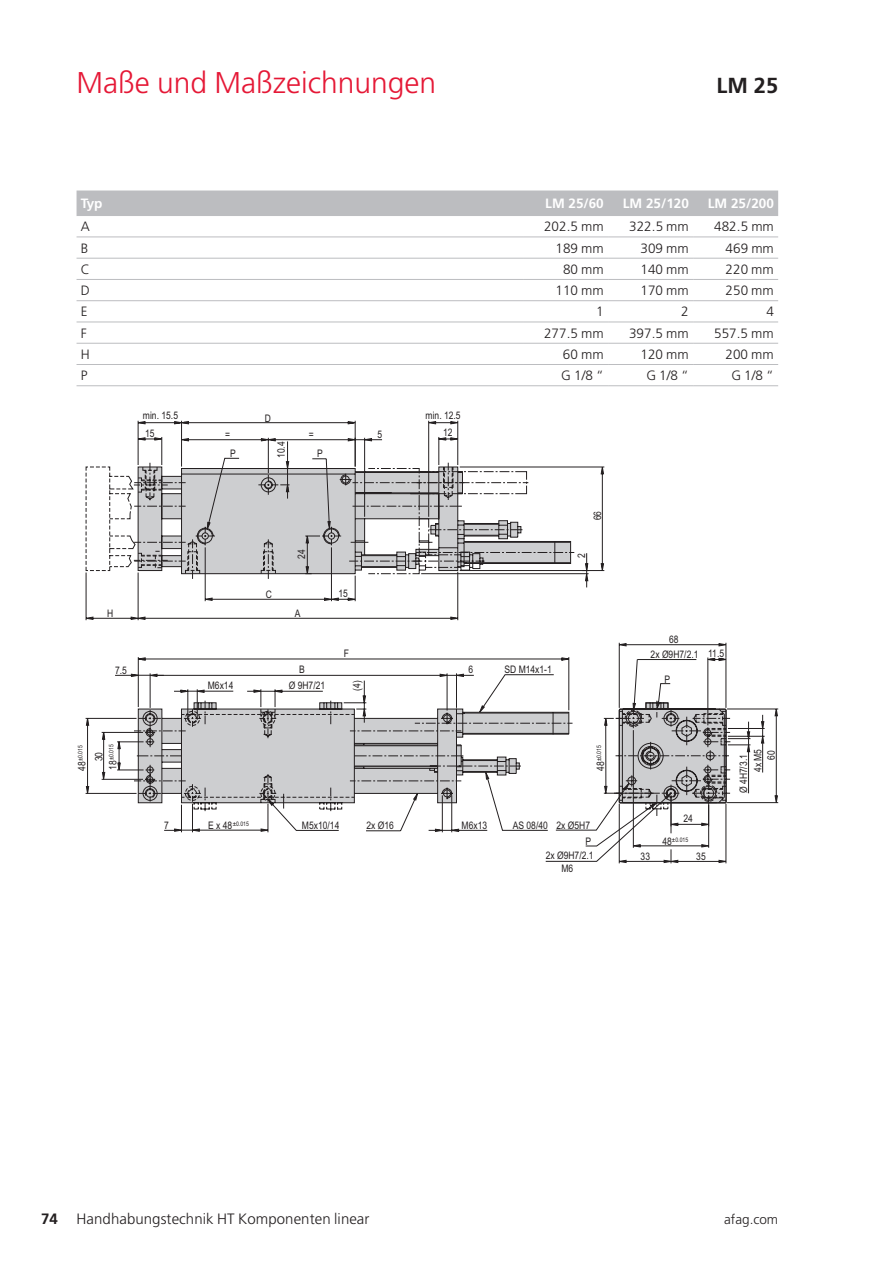
<style>
.page{position:relative;width:893px;height:1263px;background:#fff}
.page>*{position:absolute;margin:0;border:0;box-sizing:border-box;transform-origin:0 0}
.t1{font:300 30px "Frutiger LT Pro";color:#e51836}
.t2{font:700 21.75px "Frutiger LT Pro";color:#231f20}
.t3{font:300 15px "Frutiger LT Pro";letter-spacing:.005em;color:#231f20}
.t4{font:300 13.5px "Frutiger LT Pro";letter-spacing:.005em;color:#231f20}
.t5{font:700 13.5px "Frutiger LT Pro";color:#fff}
.t6{font:10.35px/17.7px "Arial Narrow";color:#231f20}
.t7{font:6.3px "Arial Narrow";color:#231f20}
.s1{font-size:10.35px}
.s2{font-weight:700}
</style>
<div class="page">
<div style="left:77px;top:190px;width:701px;height:26px;background:#bcbdc0"></div>
<hr style="left:77px;top:237px;width:446px;height:1px;background:#bcbdc0">
<hr style="left:523px;top:237px;width:85px;height:1px;background:#bcbdc0">
<hr style="left:608px;top:237px;width:85px;height:1px;background:#bcbdc0">
<hr style="left:693px;top:237px;width:85px;height:1px;background:#bcbdc0">
<hr style="left:77px;top:258px;width:446px;height:1px;background:#bcbdc0">
<hr style="left:523px;top:258px;width:85px;height:1px;background:#bcbdc0">
<hr style="left:608px;top:258px;width:85px;height:1px;background:#bcbdc0">
<hr style="left:693px;top:258px;width:85px;height:1px;background:#bcbdc0">
<hr style="left:77px;top:279px;width:446px;height:1px;background:#bcbdc0">
<hr style="left:523px;top:279px;width:85px;height:1px;background:#bcbdc0">
<hr style="left:608px;top:279px;width:85px;height:1px;background:#bcbdc0">
<hr style="left:693px;top:279px;width:85px;height:1px;background:#bcbdc0">
<hr style="left:77px;top:300px;width:446px;height:1px;background:#bcbdc0">
<hr style="left:523px;top:322px;width:85px;height:1px;background:#bcbdc0">
<hr style="left:608px;top:322px;width:85px;height:1px;background:#bcbdc0">
<hr style="left:693px;top:322px;width:85px;height:1px;background:#bcbdc0">
<hr style="left:523px;top:343px;width:85px;height:1px;background:#bcbdc0">
<hr style="left:608px;top:343px;width:85px;height:1px;background:#bcbdc0">
<hr style="left:693px;top:343px;width:85px;height:1px;background:#bcbdc0">
<hr style="left:523px;top:364px;width:85px;height:1px;background:#bcbdc0">
<hr style="left:608px;top:364px;width:85px;height:1px;background:#bcbdc0">
<hr style="left:693px;top:364px;width:85px;height:1px;background:#bcbdc0">
<hr style="left:523px;top:385px;width:85px;height:1px;background:#bcbdc0">
<hr style="left:608px;top:385px;width:85px;height:1px;background:#bcbdc0">
<hr style="left:693px;top:385px;width:85px;height:1px;background:#bcbdc0">
<hr style="left:77px;top:322px;width:446px;height:1px;background:#bcbdc0">
<hr style="left:77px;top:343px;width:446px;height:1px;background:#bcbdc0">
<hr style="left:77px;top:364px;width:446px;height:1px;background:#bcbdc0">
<hr style="left:77px;top:385px;width:446px;height:1px;background:#bcbdc0">
<hr style="left:523px;top:300px;width:85px;height:1px;background:#bcbdc0">
<hr style="left:608px;top:300px;width:85px;height:1px;background:#bcbdc0">
<hr style="left:693px;top:300px;width:85px;height:1px;background:#bcbdc0">
<svg style="left:85px;top:420px;width:520px;height:201px"></svg>
<svg style="left:87px;top:571px;width:501px;height:50px"></svg>
<svg style="left:85px;top:642px;width:693px;height:222px"></svg>
<h1 class="t1" style="left:77px;top:65px;width:361px">Maße und Maßzeichnungen</h1>
<h2 class="t2" style="left:716px;top:72px;width:63px">LM 25</h2>
<h3 class="t5" style="left:81px;top:196px;width:23px">Typ</h3>
<h3 class="t5" style="left:545px;top:196px;width:60px">LM 25/60</h3>
<h3 class="t5" style="left:623px;top:196px;width:68px">LM 25/120</h3>
<h3 class="t5" style="left:708px;top:196px;width:68px">LM 25/200</h3>
<h3 class="t4" style="left:81px;top:219px;width:11px">A</h3>
<h3 class="t4" style="left:544px;top:219px;width:61px">202.5 mm</h3>
<h3 class="t4" style="left:629px;top:219px;width:61px">322.5 mm</h3>
<h3 class="t4" style="left:714px;top:219px;width:61px">482.5 mm</h3>
<h3 class="t4" style="left:81px;top:240px;width:9px">B</h3>
<h3 class="t4" style="left:555px;top:240px;width:50px">189 mm</h3>
<h3 class="t4" style="left:640px;top:240px;width:50px">309 mm</h3>
<h3 class="t4" style="left:725px;top:240px;width:50px">469 mm</h3>
<h3 class="t4" style="left:81px;top:261px;width:11px">C</h3>
<h3 class="t4" style="left:563px;top:261px;width:42px">80 mm</h3>
<h3 class="t4" style="left:640px;top:261px;width:50px">140 mm</h3>
<h3 class="t4" style="left:725px;top:261px;width:50px">220 mm</h3>
<h3 class="t4" style="left:81px;top:283px;width:11px">D</h3>
<h3 class="t4" style="left:555px;top:283px;width:50px">110 mm</h3>
<h3 class="t4" style="left:640px;top:283px;width:50px">170 mm</h3>
<h3 class="t4" style="left:725px;top:283px;width:50px">250 mm</h3>
<h3 class="t4" style="left:81px;top:304px;width:8px">E</h3>
<h3 class="t4" style="left:596px;top:304px;width:9px">1</h3>
<h3 class="t4" style="left:681px;top:304px;width:9px">2</h3>
<h3 class="t4" style="left:766px;top:304px;width:9px">4</h3>
<h3 class="t4" style="left:81px;top:325px;width:7px">F</h3>
<h3 class="t4" style="left:544px;top:325px;width:61px">277.5 mm</h3>
<h3 class="t4" style="left:629px;top:325px;width:61px">397.5 mm</h3>
<h3 class="t4" style="left:714px;top:325px;width:61px">557.5 mm</h3>
<h3 class="t4" style="left:81px;top:346px;width:11px">H</h3>
<h3 class="t4" style="left:563px;top:346px;width:42px">60 mm</h3>
<h3 class="t4" style="left:640px;top:346px;width:50px">120 mm</h3>
<h3 class="t4" style="left:725px;top:346px;width:50px">200 mm</h3>
<h3 class="t4" style="left:81px;top:368px;width:8px">P</h3>
<h3 class="t4" style="left:561px;top:368px;width:44px">G 1/8 “</h3>
<h3 class="t4" style="left:646px;top:368px;width:44px">G 1/8 “</h3>
<h3 class="t4" style="left:731px;top:368px;width:44px">G 1/8 “</h3>
<p class="t6" style="left:143px;top:406px;width:37px">min. 15.5<br>15</p>
<p class="t6" style="left:265px;top:409px;width:8px">D</p>
<p class="t6" style="left:443px;top:407px;width:19px;line-height:17px;text-indent:-18px">min. 12.5<br>12</p>
<p class="t6" style="left:377px;top:425px;width:6px">5</p>
<p class="t6" style="left:225px;top:425px;width:6px">=</p>
<p class="t6" style="left:309px;top:425px;width:6px">=</p>
<p class="t6" style="left:230px;top:444px;width:7px">P</p>
<p class="t6" style="left:272px;top:458px;width:18px;rotate:-90deg">10.4</p>
<p class="t6" style="left:317px;top:444px;width:7px">P</p>
<p class="t6" style="left:588px;top:520px;width:11px;rotate:-90deg">66</p>
<p class="t6" style="left:292px;top:559px;width:11px;rotate:-90deg">24</p>
<p class="t6" style="left:572px;top:558px;width:6px;rotate:-90deg">2</p>
<p class="t6" style="left:266px;top:585px;width:8px">C</p>
<p class="t6" style="left:338px;top:584px;width:11px">15</p>
<p class="t6" style="left:107px;top:604px;width:8px">H</p>
<p class="t6" style="left:295px;top:604px;width:7px">A</p>
<p class="t6" style="left:115px;top:661px;width:13px">7.5</p>
<p class="t6" style="left:299px;top:660px;width:7px">B</p>
<p class="t6" style="left:208px;top:676px;width:27px">M6x14</p>
<p class="t6" style="left:289px;top:676px;width:38px">Ø 9H7/21</p>
<p class="t6" style="left:344px;top:644px;width:7px">F</p>
<p class="t6" style="left:347px;top:691px;width:12px;rotate:-90deg">(4)</p>
<p class="t6" style="left:469px;top:660px;width:6px">6</p>
<p class="t6" style="left:504px;top:660px;width:49px">SD M14x1-1</p>
<p class="t6" style="left:651px;top:631px;width:75px;line-height:15px;text-indent:19px">68<br>2x Ø9H7/2.1 11.5</p>
<p class="t6" style="left:664px;top:670px;width:7px">P</p>
<p class="t7" style="left:76px;top:771px;width:27px;rotate:-90deg"><span class="s1">48</span>±0.015</p>
<p class="t6" style="left:89px;top:761px;width:11px;rotate:-90deg">30</p>
<p class="t7" style="left:107px;top:770px;width:27px;rotate:-90deg"><span class="s1">18</span>±0.015</p>
<p class="t7" style="left:594px;top:771px;width:27px;rotate:-90deg"><span class="s1">48</span>±0.015</p>
<p class="t6" style="left:734px;top:793px;width:40px;rotate:-90deg">Ø 4H7/3.1</p>
<p class="t6" style="left:748px;top:772px;width:25px;rotate:-90deg">4x M5</p>
<p class="t6" style="left:762px;top:760px;width:11px;rotate:-90deg">60</p>
<p class="t6" style="left:164px;top:816px;width:6px">7</p>
<p class="t7" style="left:208px;top:819px;width:42px"><span class="s1">E x 48</span>±0.015</p>
<p class="t6" style="left:302px;top:816px;width:39px">M5x10/14</p>
<p class="t6" style="left:366px;top:816px;width:29px">2x Ø16</p>
<p class="t6" style="left:683px;top:809px;width:11px">24</p>
<p class="t7" style="left:662px;top:835px;width:27px"><span class="s1">48</span>±0.015</p>
<p class="t6" style="left:462px;top:816px;width:27px">M6x13</p>
<p class="t6" style="left:513px;top:817px;width:80px;line-height:15.6px;text-align:right">AS 08/40 2x Ø5H7<br>P</p>
<p class="t6" style="left:546px;top:849px;width:49px;line-height:12.5px;text-align:center">2x Ø9H7/2.1<br>M6</p>
<p class="t6" style="left:641px;top:847px;width:11px">33</p>
<p class="t6" style="left:696px;top:847px;width:11px">35</p>
<h3 class="t3" style="left:41px;top:1210px;width:330px"><span class="s2">74</span> Handhabungstechnik HT Komponenten linear</h3>
<h3 class="t4" style="left:724px;top:1211px;width:55px">afag.com</h3>
</div>
